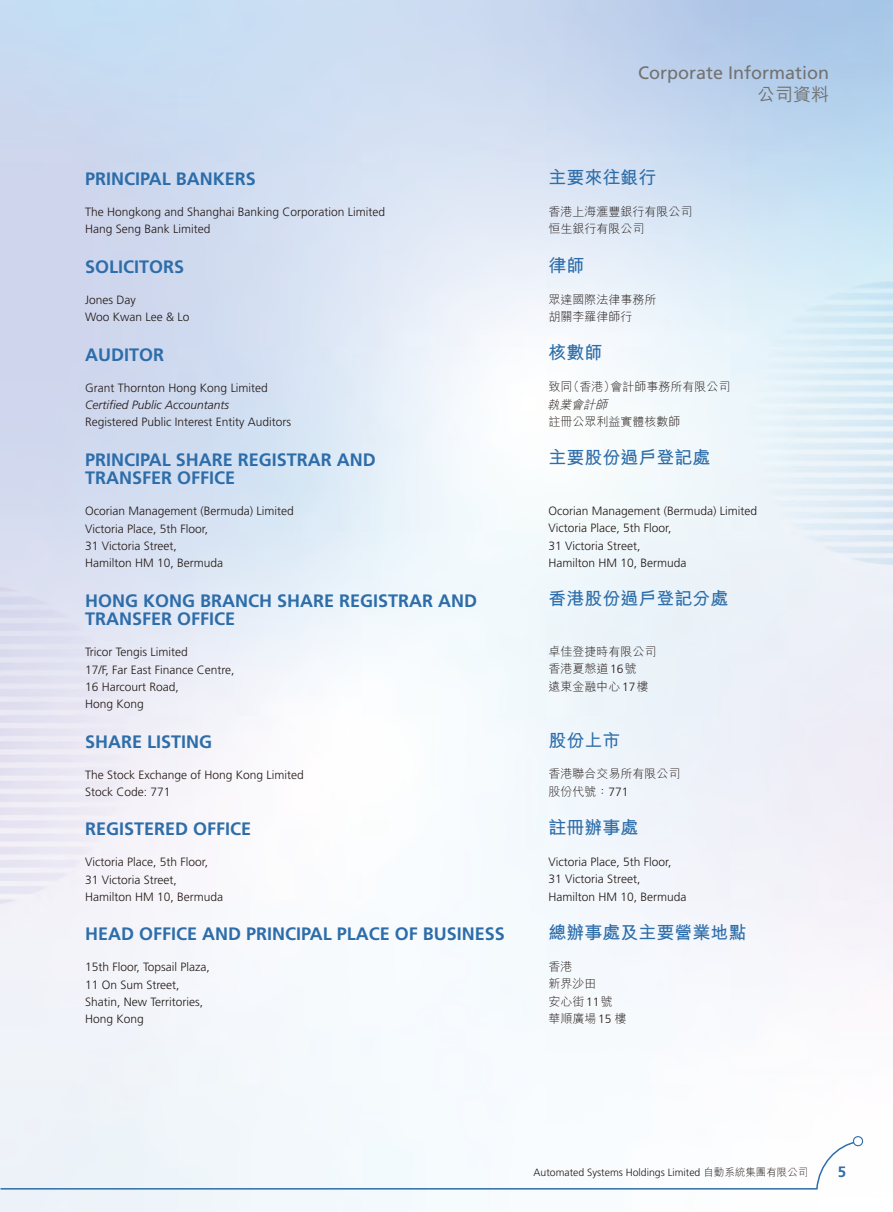
<style>
.page{position:relative;width:893px;height:1212px;background:#fff}
.page>*{position:absolute;margin:0;border:0;box-sizing:border-box;transform-origin:0 0}
.t1{font:700 18px/18.8px "Frutiger LT Std";color:#2d6da9}
.t2{font:700 18px "M Hei HK";color:#2d6da9}
.t3{font:18px "Frutiger LT Std";color:#727272}
.t4{font:500 18px "M Hei HK";color:#727272}
.t5{font:700 15px "Frutiger LT Std";color:#2d6da9}
.t6{font:300 12px/17.2px "Frutiger LT Std";color:#231916}
.t7{font:300 12px/17.2px "M Hei HK";color:#231916}
.t8{font:italic 300 12px "Frutiger LT Std";color:#231916}
.t9{font:italic 300 12px "M Hei HK";color:#231916}
.t10{font:300 10.5px "Frutiger LT Std";color:#231916}
.s1{font-family:"Frutiger LT Std"}
.s2{font-family:"M Hei HK"}
</style>
<div class="page">
<svg style="left:0;top:1134px;width:864px;height:56px"></svg>
<h1 class="t1" style="left:85px;top:169px;width:172px">PRINCIPAL BANKERS</h1>
<p class="t6" style="left:85px;top:203px;width:302px">The Hongkong and Shanghai Banking Corporation Limited<br>Hang Seng Bank Limited</p>
<h1 class="t1" style="left:85px;top:257px;width:101px">SOLICITORS</h1>
<p class="t6" style="left:85px;top:291px;width:106px">Jones Day<br>Woo Kwan Lee &amp; Lo</p>
<h1 class="t1" style="left:85px;top:345px;width:81px">AUDITOR</h1>
<p class="t6" style="left:85px;top:379px;width:184px">Grant Thornton Hong Kong Limited</p>
<p class="t8" style="left:85px;top:398px;width:146px">Certified Public Accountants</p>
<p class="t6" style="left:85px;top:413px;width:208px">Registered Public Interest Entity Auditors</p>
<h1 class="t1" style="left:85px;top:450px;width:292px">PRINCIPAL SHARE REGISTRAR AND<br>TRANSFER OFFICE</h1>
<p class="t6" style="left:85px;top:503px;width:210px">Ocorian Management (Bermuda) Limited<br>Victoria Place, 5th Floor,<br>31 Victoria Street,<br>Hamilton HM 10, Bermuda</p>
<h1 class="t1" style="left:85px;top:591px;width:394px">HONG KONG BRANCH SHARE REGISTRAR AND<br>TRANSFER OFFICE</h1>
<p class="t6" style="left:85px;top:644px;width:151px">Tricor Tengis Limited<br>17/F, Far East Finance Centre,<br>16 Harcourt Road,<br>Hong Kong</p>
<h1 class="t1" style="left:85px;top:732px;width:129px">SHARE LISTING</h1>
<p class="t6" style="left:85px;top:766px;width:220px">The Stock Exchange of Hong Kong Limited<br>Stock Code: 771</p>
<h1 class="t1" style="left:85px;top:820px;width:168px">REGISTERED OFFICE</h1>
<p class="t6" style="left:85px;top:854px;width:140px">Victoria Place, 5th Floor,<br>31 Victoria Street,<br>Hamilton HM 10, Bermuda</p>
<h1 class="t1" style="left:85px;top:925px;width:421px">HEAD OFFICE AND PRINCIPAL PLACE OF BUSINESS</h1>
<p class="t6" style="left:85px;top:959px;width:126px">15th Floor, Topsail Plaza,<br>11 On Sum Street,<br>Shatin, New Territories,<br>Hong Kong</p>
<h1 class="t3" style="left:638px;top:62px;width:193px">Corporate Information</h1>
<h1 class="t4" style="left:757px;top:81px;width:73px">公司資料</h1>
<h1 class="t2" style="left:549px;top:164px;width:109px">主要來往銀行</h1>
<p class="t7" style="left:549px;top:203px;width:145px">香港上海滙豐銀行有限公司恒生銀行有限公司</p>
<h1 class="t2" style="left:549px;top:252px;width:37px">律師</h1>
<p class="t7" style="left:549px;top:290px;width:109px">眾達國際法律事務所胡關李羅律師行</p>
<h1 class="t2" style="left:549px;top:340px;width:55px">核數師</h1>
<p class="t7" style="left:549px;top:378px;width:183px">致同（香港）會計師事務所有限公司</p>
<p class="t9" style="left:547px;top:398px;width:65px">執業會計師</p>
<p class="t7" style="left:549px;top:413px;width:133px">註冊公眾利益實體核數師</p>
<h1 class="t2" style="left:549px;top:445px;width:163px">主要股份過戶登記處</h1>
<p class="t6" style="left:549px;top:502px;width:210px">Ocorian Management (Bermuda) Limited<br>Victoria Place, 5th Floor,<br>31 Victoria Street,<br>Hamilton HM 10, Bermuda</p>
<h1 class="t2" style="left:549px;top:586px;width:181px">香港股份過戶登記分處</h1>
<p class="t7" style="left:549px;top:643px;width:109px">卓佳登捷時有限公司香港夏愨道<span class="s1">16</span>號<br>遠東金融中心<span class="s1">17</span>樓</p>
<h1 class="t2" style="left:549px;top:727px;width:73px">股份上市</h1>
<p class="t7" style="left:549px;top:765px;width:133px">香港聯合交易所有限公司股份代號：<span class="s1">771</span></p>
<h1 class="t2" style="left:549px;top:814px;width:91px">註冊辦事處</h1>
<p class="t6" style="left:549px;top:853px;width:140px">Victoria Place, 5th Floor,<br>31 Victoria Street,<br>Hamilton HM 10, Bermuda</p>
<h1 class="t2" style="left:549px;top:919px;width:199px">總辦事處及主要營業地點</h1>
<p class="t7" style="left:549px;top:958px;width:80px">香港<br>新界沙田<br>安心街<span class="s1">11</span>號華順廣場<span class="s1">15</span> 樓</p>
<p class="t10" style="left:534px;top:1167px;width:276px">Automated Systems Holdings Limited <span class="s2">自動系統集團有限公司</span></p>
<p class="t5" style="left:838px;top:1163px;width:10px">5</p>
</div>
